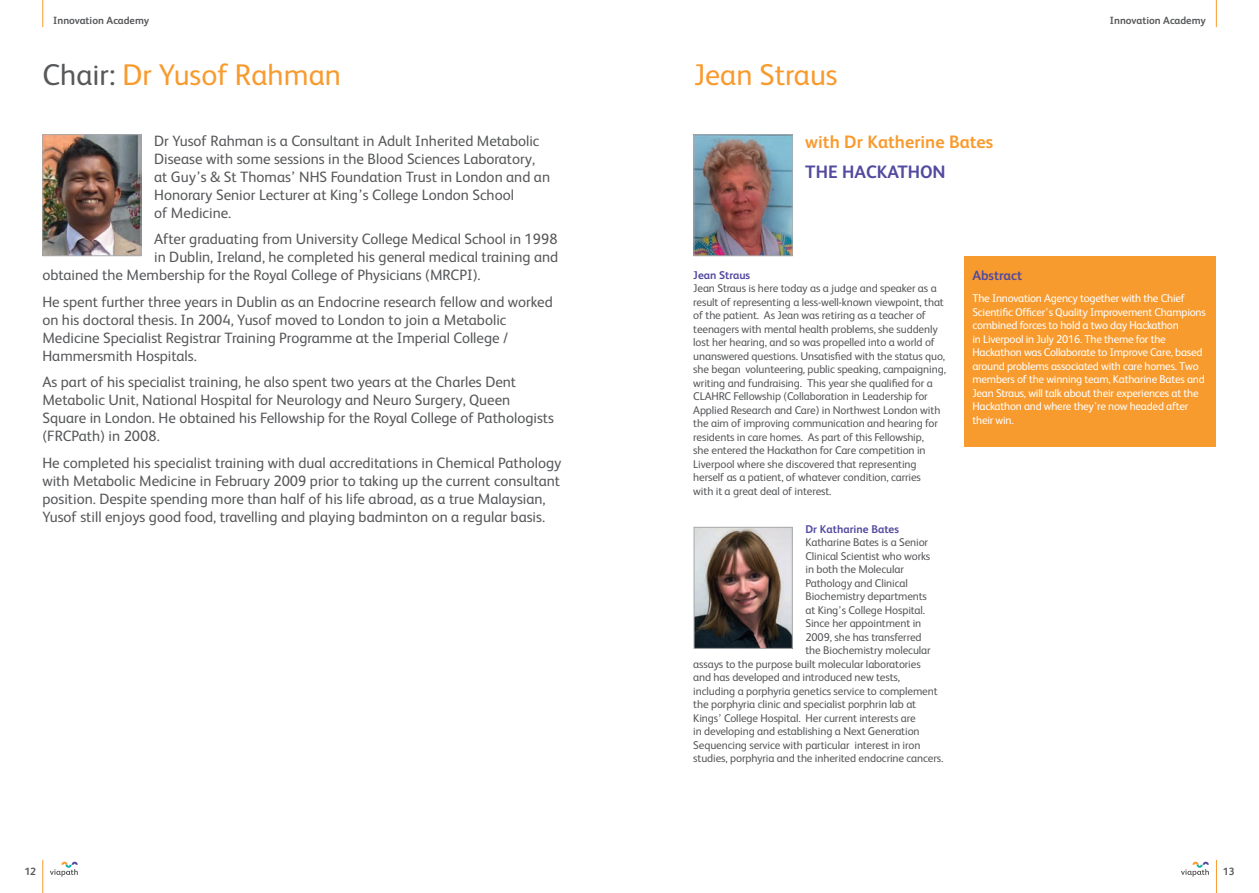
<style>
.page{position:relative;width:1259px;height:893px;background:#fff}
.page>*{position:absolute;margin:0;border:0;box-sizing:border-box;transform-origin:0 0}
.t1{font:30px "FS Albert";color:#f89b2f}
.t2{font:700 18px "FS Albert";color:#f89b2f}
.t3{font:700 18px "FS Albert";color:#514a9f}
.t4{font:15px/18px "FS Albert";color:#57585a}
.t5{font:700 13.5px "FS Albert";color:#514a9f}
.t6{font:11.25px/13.5px "FS Albert";letter-spacing:-.01em;color:#57585a}
.t7{font:11.25px/13.5px "FS Albert";letter-spacing:-.02em;color:#fff}
.t8{font:700 11.25px "FS Albert";color:#514a9f}
.t9{font:700 10.5px "FS Albert";color:#57585a}
.s1{color:#57585a}
</style>
<div class="page">
<svg style="left:1181px;top:862px;width:28px;height:15px"></svg>
<svg style="left:50px;top:862px;width:28px;height:15px"></svg>
<hr style="left:1216px;top:860px;width:1px;height:33px;background:#f89b2f">
<hr style="left:42px;top:860px;width:1px;height:33px;background:#f89b2f">
<svg style="left:42px;top:0;width:1px;height:27px"></svg>
<svg style="left:1216px;top:0;width:1px;height:27px"></svg>
<img style="left:44px;top:136px;width:95px;height:118px">
<div style="left:42px;top:134px;width:99px;height:122px;border:1px solid #a8a9ad"></div>
<img style="left:695px;top:529px;width:95px;height:118px">
<div style="left:693px;top:527px;width:99px;height:122px;border:1px solid #a8a9ad"></div>
<div style="left:964px;top:256px;width:251px;height:190px;background:#f89b2f"></div>
<img style="left:695px;top:136px;width:95px;height:118px">
<div style="left:693px;top:134px;width:99px;height:122px;border:1px solid #a8a9ad"></div>
<p class="t9" style="left:53px;top:13px;width:97px">Innovation Academy</p>
<p class="t9" style="left:1110px;top:13px;width:97px">Innovation Academy</p>
<h1 class="t1" style="left:43px;top:55px;width:300px"><span class="s1">Chair:</span> Dr Yusof Rahman</h1>
<p class="t4" style="left:154px;top:131px;width:397px">Dr Yusof Rahman is a Consultant in Adult Inherited Metabolic Disease with some sessions in the Blood Sciences Laboratory, at Guy’s &amp; St Thomas’ NHS Foundation Trust in London and an Honorary Senior Lecturer at King’s College London School<br>of Medicine.</p>
<h3 class="t4" style="left:154px;top:229px;width:405px">After graduating from University College Medical School in 1998</h3>
<h3 class="t4" style="left:154px;top:247px;width:406px">in Dublin, Ireland, he completed his general medical training and</h3>
<h3 class="t4" style="left:42px;top:265px;width:440px">obtained the Membership for the Royal College of Physicians (MRCPI).</h3>
<p class="t4" style="left:42px;top:292px;width:512px">He spent further three years in Dublin as an Endocrine research fellow and worked on his doctoral thesis. In 2004, Yusof moved to London to join a Metabolic Medicine Specialist Registrar Training Programme at the Imperial College / Hammersmith Hospitals.</p>
<p class="t4" style="left:42px;top:372px;width:513px">As part of his specialist training, he also spent two years at the Charles Dent Metabolic Unit, National Hospital for Neurology and Neuro Surgery, Queen Square in London. He obtained his Fellowship for the Royal College of Pathologists (FRCPath) in 2008.</p>
<p class="t4" style="left:42px;top:453px;width:521px">He completed his specialist training with dual accreditations in Chemical Pathology with Metabolic Medicine in February 2009 prior to taking up the current consultant position. Despite spending more than half of his life abroad, as a true Malaysian, Yusof still enjoys good food, travelling and playing badminton on a regular basis.</p>
<h1 class="t1" style="left:693px;top:55px;width:145px">Jean Straus</h1>
<h2 class="t2" style="left:805px;top:130px;width:189px">with Dr Katherine Bates</h2>
<h2 class="t3" style="left:805px;top:160px;width:142px">THE HACKATHON</h2>
<p class="t8" style="left:693px;top:267px;width:58px">Jean Straus</p>
<p class="t6" style="left:693px;top:281px;width:254px">Jean Straus is here today as a judge and speaker as a result of representing a less-well-known viewpoint, that of the patient. As Jean was retiring as a teacher of teenagers with mental health problems, she suddenly lost her hearing, and so was propelled into a world of unanswered questions. Unsatisfied with the status quo, she began volunteering, public speaking, campaigning, writing and fundraising. This year she qualified for a CLAHRC Fellowship (Collaboration in Leadership for Applied Research and Care) in Northwest London with the aim of improving communication and hearing for residents in care homes. As part of this Fellowship,<br>she entered the Hackathon for Care competition in Liverpool where she discovered that representing herself as a patient, of whatever condition, carries<br>with it a great deal of interest.</p>
<p class="t8" style="left:805px;top:521px;width:95px">Dr Katharine Bates</p>
<p class="t6" style="left:805px;top:535px;width:124px">Katharine Bates is a Senior</p>
<p class="t6" style="left:805px;top:549px;width:126px">Clinical Scientist who works</p>
<p class="t6" style="left:805px;top:562px;width:100px">in both the Molecular</p>
<p class="t6" style="left:805px;top:576px;width:104px">Pathology and Clinical</p>
<p class="t6" style="left:805px;top:589px;width:123px">Biochemistry departments</p>
<p class="t6" style="left:805px;top:603px;width:121px">at King’s College Hospital.</p>
<p class="t6" style="left:805px;top:616px;width:117px">Since her appointment in</p>
<p class="t6" style="left:805px;top:630px;width:118px">2009, she has transferred</p>
<p class="t6" style="left:805px;top:643px;width:127px">the Biochemistry molecular</p>
<p class="t6" style="left:693px;top:657px;width:229px">assays to the purpose built molecular laboratories</p>
<p class="t6" style="left:693px;top:670px;width:208px">and has developed and introduced new tests,</p>
<p class="t6" style="left:693px;top:684px;width:246px">including a porphyria genetics service to complement</p>
<p class="t6" style="left:693px;top:697px;width:224px">the porphyria clinic and specialist porphrin lab at</p>
<p class="t6" style="left:693px;top:711px;width:224px">Kings’ College Hospital. Her current interests are</p>
<p class="t6" style="left:693px;top:724px;width:228px">in developing and establishing a Next Generation</p>
<p class="t6" style="left:693px;top:738px;width:229px">Sequencing service with particular interest in iron</p>
<p class="t6" style="left:693px;top:751px;width:252px">studies, porphyria and the inherited endocrine cancers.</p>
<p class="t5" style="left:972px;top:267px;width:51px">Abstract</p>
<p class="t7" style="left:972px;top:291px;width:235px">The Innovation Agency together with the Chief Scientific Officer’s Quality Improvement Champions combined forces to hold a two day Hackathon<br>in Liverpool in July 2016. The theme for the Hackathon was Collaborate to Improve Care, based around problems associated with care homes. Two members of the winning team, Katharine Bates and Jean Straus, will talk about their experiences at the Hackathon and where they’re now headed after their win.</p>
<p class="t9" style="left:24px;top:864px;width:13px">12</p>
<p class="t9" style="left:1222px;top:864px;width:13px">13</p>
</div>
